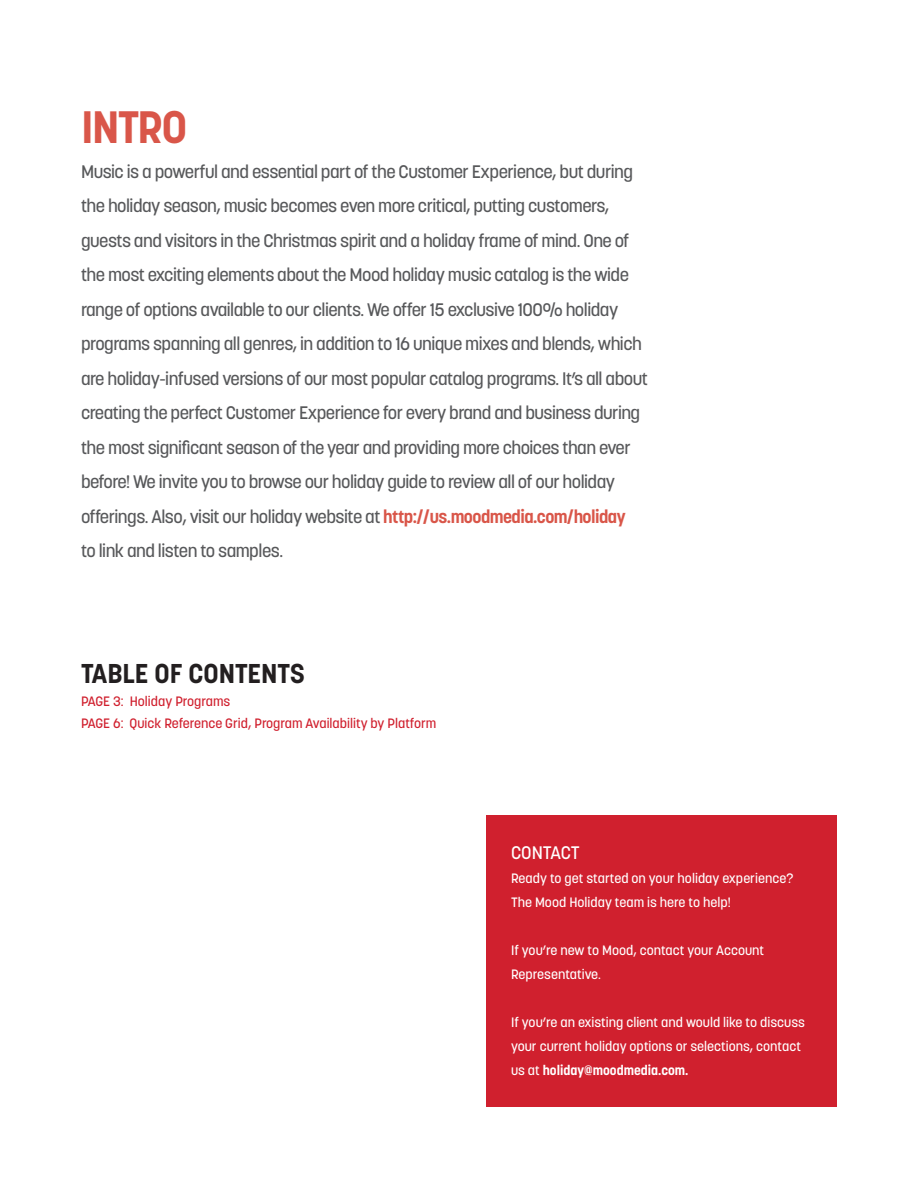
<style>
.page{position:relative;width:918px;height:1188px;background:#fff}
.page>*{position:absolute;margin:0;border:0;box-sizing:border-box;transform-origin:0 0}
.t1{font:700 45px "Korolev";letter-spacing:-.03em;color:#d95649}
.t2{font:700 27px "Korolev";color:#231f20}
.t3{font:500 18px/34.5px "Korolev";letter-spacing:-.03em;color:#57585a}
.t4{font:500 18px "Korolev";letter-spacing:-.01em;color:#fff}
.t5{font:500 13.5px/24px "Korolev";color:#fff}
.t6{font:500 13.5px "Korolev";color:#d0202e}
.s1{font-weight:700;color:#d95649}
.s2{font-weight:700}
</style>
<div class="page">
<div style="left:486px;top:815px;width:351px;height:292px;background:#d0202e"></div>
<p class="t1" style="left:81px;top:99px;width:108px">INTRO</p>
<p class="t3" style="left:81px;top:154px;width:568px">Music is a powerful and essential part of the Customer Experience, but during the holiday season, music becomes even more critical, putting customers, guests and visitors in the Christmas spirit and a holiday frame of mind. One of the most exciting elements about the Mood holiday music catalog is the wide range of options available to our clients. We offer 15 exclusive 100% holiday programs spanning all genres, in addition to 16 unique mixes and blends, which are holiday-infused versions of our most popular catalog programs. It’s all about creating the perfect Customer Experience for every brand and business during the most significant season of the year and providing more choices than ever before! We invite you to browse our holiday guide to review all of our holiday offerings. Also, visit our holiday website at <span class="s1">http://us.moodmedia.com/holiday</span></p>
<p class="t3" style="left:81px;top:534px;width:204px">to link and listen to samples.</p>
<p class="t2" style="left:81px;top:657px;width:225px">TABLE OF CONTENTS</p>
<p class="t6" style="left:81px;top:692px;width:151px">PAGE 3: Holiday Programs</p>
<p class="t6" style="left:81px;top:715px;width:357px">PAGE 6: Quick Reference Grid, Program Availability by Platform</p>
<p class="t4" style="left:511px;top:842px;width:70px">CONTACT</p>
<p class="t5" style="left:511px;top:867px;width:284px">Ready to get started on your holiday experience?<br>The Mood Holiday team is here to help!</p>
<p class="t5" style="left:511px;top:939px;width:255px">If you’re new to Mood, contact your Account<br>Representative.</p>
<p class="t5" style="left:511px;top:1011px;width:295px">If you’re an existing client and would like to discuss your current holiday options or selections, contact us at <span class="s2">holiday@moodmedia.com.</span></p>
</div>
